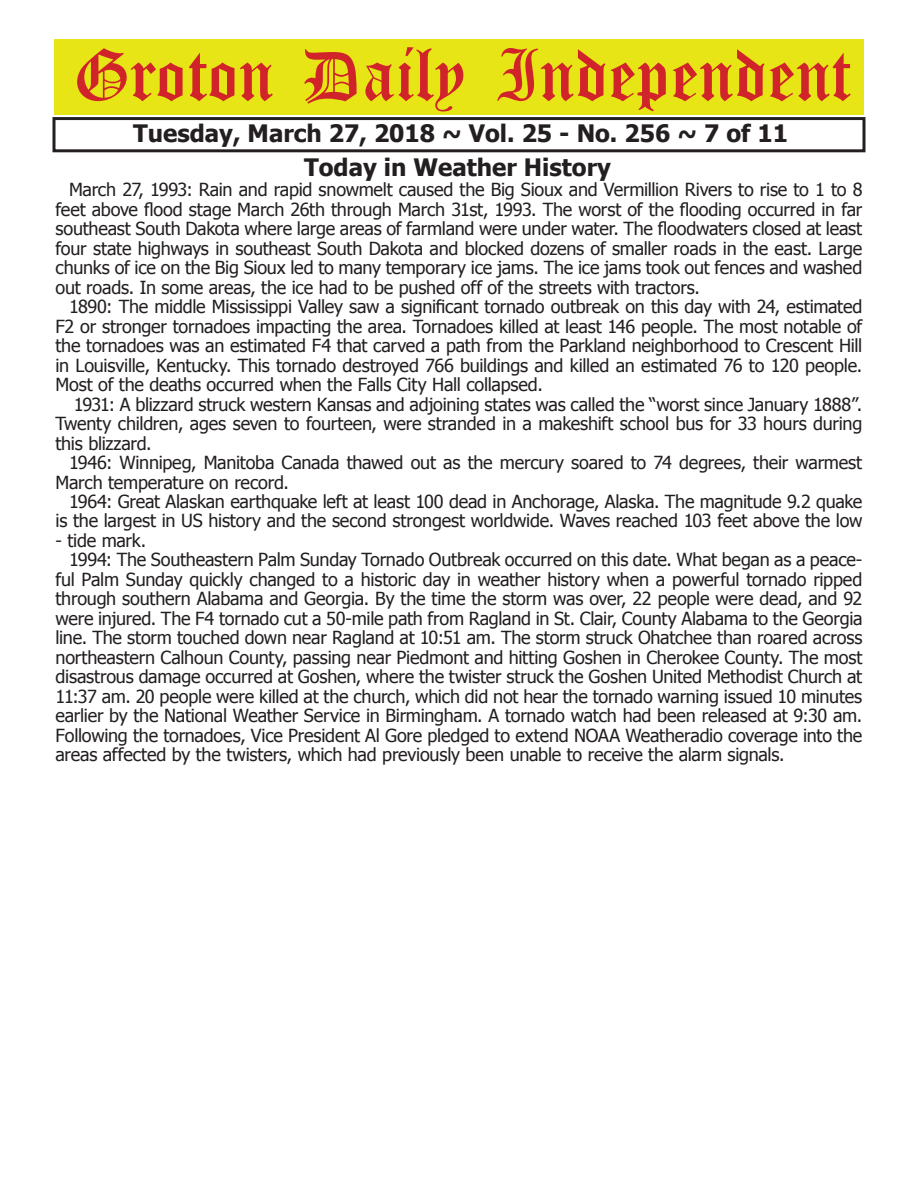
<style>
.page{position:relative;width:918px;height:1188px;background:#fff}
.page>*{position:absolute;margin:0;border:0;box-sizing:border-box;transform-origin:0 0}
.t1{font:54px "Old English Five";color:#d1232a}
.t2{font:700 24px "Tahoma";color:#231f20}
.t3{font:18px/19.5px "Tahoma";letter-spacing:-.01em;color:#231f20;text-align:justify}
</style>
<div class="page">
<div style="left:52px;top:117px;width:814px;height:35px;border:3px solid #231f20"></div>
<div style="left:54px;top:40px;width:810px;height:75px;background:#e7e515"></div>
<h1 class="t1" style="left:73px;top:50px;width:779px">Groton Daily Independent</h1>
<h2 class="t2" style="left:133px;top:116px;width:656px">Tuesday, March 27, 2018 ~ Vol. 25 - No. 256 ~ 7 of 11</h2>
<h2 class="t2" style="left:304px;top:151px;width:308px">Today in Weather History</h2>
<p class="t3" style="left:56px;top:179px;width:809px;text-indent:14px">March 27, 1993: Rain and rapid snowmelt caused the Big Sioux and Vermillion Rivers to rise to 1 to 8 feet above flood stage March 26th through March 31st, 1993. The worst of the flooding occurred in far southeast South Dakota where large areas of farmland were under water. The floodwaters closed at least four state highways in southeast South Dakota and blocked dozens of smaller roads in the east. Large chunks of ice on the Big Sioux led to many temporary ice jams. The ice jams took out fences and washed out roads. In some areas, the ice had to be pushed off of the streets with tractors.</p>
<p class="t3" style="left:56px;top:296px;width:808px;text-indent:14px">1890: The middle Mississippi Valley saw a significant tornado outbreak on this day with 24, estimated F2 or stronger tornadoes impacting the area. Tornadoes killed at least 146 people. The most notable of the tornadoes was an estimated F4 that carved a path from the Parkland neighborhood to Crescent Hill in Louisville, Kentucky. This tornado destroyed 766 buildings and killed an estimated 76 to 120 people.<br>Most of the deaths occurred when the Falls City Hall collapsed.</p>
<p class="t3" style="left:56px;top:393px;width:808px;text-indent:18px">1931: A blizzard struck western Kansas and adjoining states was called the “worst since January 1888”.<br>Twenty children, ages seven to fourteen, were stranded in a makeshift school bus for 33 hours during this blizzard.</p>
<p class="t3" style="left:56px;top:452px;width:808px;text-indent:14px">1946: Winnipeg, Manitoba Canada thawed out as the mercury soared to 74 degrees, their warmest<br>March temperature on record.</p>
<p class="t3" style="left:56px;top:491px;width:808px;text-align:right">1964: Great Alaskan earthquake left at least 100 dead in Anchorage, Alaska. The magnitude 9.2 quake is the largest in US history and the second strongest worldwide. Waves reached 103 feet above the low</p>
<p class="t3" style="left:56px;top:530px;width:92px">- tide mark.</p>
<p class="t3" style="left:69px;top:549px;width:795px">1994: The Southeastern Palm Sunday Tornado Outbreak occurred on this date. What began as a peace-</p>
<p class="t3" style="left:56px;top:569px;width:808px">ful Palm Sunday quickly changed to a historic day in weather history when a powerful tornado ripped</p>
<p class="t3" style="left:56px;top:588px;width:808px">through southern Alabama and Georgia. By the time the storm was over, 22 people were dead, and 92</p>
<p class="t3" style="left:56px;top:608px;width:809px">were injured. The F4 tornado cut a 50-mile path from Ragland in St. Clair, County Alabama to the Georgia</p>
<p class="t3" style="left:56px;top:627px;width:808px">line. The storm touched down near Ragland at 10:51 am. The storm struck Ohatchee than roared across</p>
<p class="t3" style="left:56px;top:647px;width:808px">northeastern Calhoun County, passing near Piedmont and hitting Goshen in Cherokee County. The most</p>
<p class="t3" style="left:56px;top:666px;width:808px">disastrous damage occurred at Goshen, where the twister struck the Goshen United Methodist Church at</p>
<p class="t3" style="left:56px;top:686px;width:808px">11:37 am. 20 people were killed at the church, which did not hear the tornado warning issued 10 minutes</p>
<p class="t3" style="left:56px;top:705px;width:808px">earlier by the National Weather Service in Birmingham. A tornado watch had been released at 9:30 am.</p>
<p class="t3" style="left:56px;top:725px;width:808px">Following the tornadoes, Vice President Al Gore pledged to extend NOAA Weatheradio coverage into the</p>
<p class="t3" style="left:56px;top:744px;width:731px">areas affected by the twisters, which had previously been unable to receive the alarm signals.</p>
</div>
